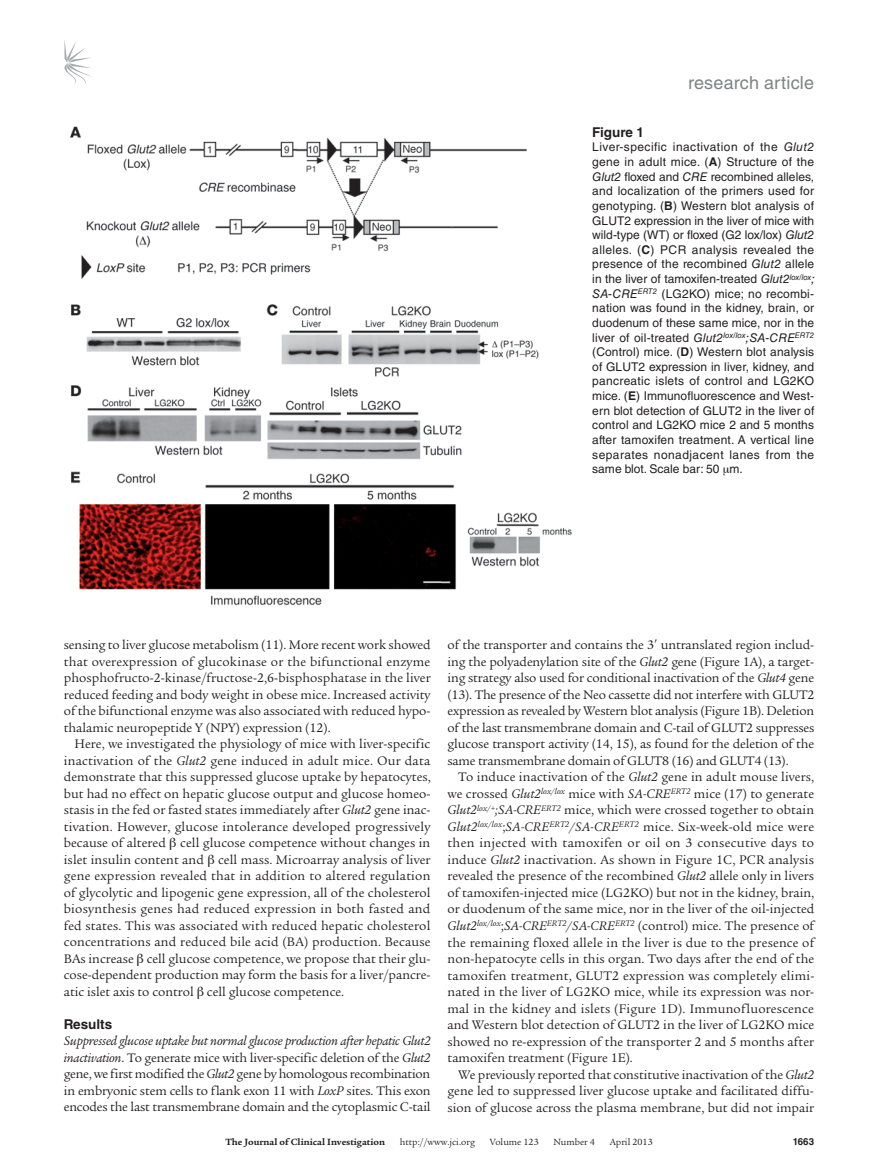
<style>
.page{position:relative;width:878px;height:1175px;background:#fff}
.page>*{position:absolute;margin:0;border:0;box-sizing:border-box;transform-origin:0 0}
.t1{font:18px "Helvetica LT Std";letter-spacing:.01em;color:#808285}
.t2{font:13.5px/16.5px "Legacy Serif Std";color:#231f20;text-align:justify}
.t3{font:700 13.5px "Helvetica LT Std";color:#231f20}
.t4{font:12px/14.7px "Helvetica LT Std";letter-spacing:.035em;color:#231f20;text-align:justify}
.t5{font:9.75px "Legacy Serif Std";color:#231f20}
.t6{font:700 9.75px "Legacy Serif Std";color:#231f20}
.t7{font:700 9.75px "Helvetica LT Std";color:#231f20}
.s1{font-style:italic}
.s2{font-weight:700}
</style>
<div class="page">
<svg style="left:64px;top:40px;width:27px;height:45px"></svg>
<img style="left:70px;top:126px;width:502px;height:480px">
<h1 class="t1" style="left:688px;top:73px;width:127px">research article</h1>
<p class="t3" style="left:592px;top:124px;width:53px">Figure 1</p>
<p class="t4" style="left:592px;top:140px;width:224px">Liver-specific inactivation of the <span class="s1">Glut2 </span>gene in adult mice. (<span class="s2">A</span>) Structure of the <span class="s1">Glut2</span> floxed and <span class="s1">CRE</span> recombined alleles, and localization of the primers used for genotyping. (<span class="s2">B</span>) Western blot analysis of GLUT2 expression in the liver of mice with wild-type (WT) or floxed (G2 lox/lox) <span class="s1">Glut2 </span>alleles. (<span class="s2">C</span>) PCR analysis revealed the presence of the recombined <span class="s1">Glut2</span> allele in the liver of tamoxifen-treated <span class="s1">Glut2</span><sup>lox/lox</sup><span class="s1">; SA-CRE</span><sup>ERT2</sup> (LG2KO) mice; no recombi&shy;nation was found in the kidney, brain, or duodenum of these same mice, nor in the liver of oil-treated <span class="s1">Glut2</span><sup>lox/lox</sup><span class="s1">;SA-CRE</span><sup>ERT2 </sup>(Control) mice. (<span class="s2">D</span>) Western blot analysis of GLUT2 expression in liver, kidney, and pancreatic islets of control and LG2KO mice. (<span class="s2">E</span>) Immunofluorescence and West&shy;ern blot detection of GLUT2 in the liver of control and LG2KO mice 2 and 5 months after tamoxifen treatment. A vertical line separates nonadjacent lanes from the same blot. Scale bar: 50 m.</p>
<p class="t2" style="left:64px;top:637px;width:368px">sensing to liver glucose metabolism (11). More recent work showed that overexpression of glucokinase or the bifunctional enzyme phosphofructo-2-kinase/fructose-2,6-bisphosphatase in the liver reduced feeding and body weight in obese mice. Increased activity of the bifunctional enzyme was also associated with reduced hypo&shy;thalamic neuropeptide Y (NPY) expression (12).</p>
<p class="t2" style="left:64px;top:736px;width:368px;text-indent:11px">Here, we investigated the physiology of mice with liver-specific inactivation of the <span class="s1">Glut2</span> gene induced in adult mice. Our data demonstrate that this suppressed glucose uptake by hepatocytes, but had no effect on hepatic glucose output and glucose homeo&shy;stasis in the fed or fasted states immediately after <span class="s1">Glut2</span> gene inac&shy;tivation. However, glucose intolerance developed progressively because of altered cell glucose competence without changes in islet insulin content and cell mass. Microarray analysis of liver gene expression revealed that in addition to altered regulation of glycolytic and lipogenic gene expression, all of the cholesterol biosynthesis genes had reduced expression in both fasted and fed states. This was associated with reduced hepatic cholesterol concentrations and reduced bile acid (BA) production. Because BAs increase cell glucose competence, we propose that their glu&shy;cose-dependent production may form the basis for a liver/pancre&shy;atic islet axis to control cell glucose competence.</p>
<p class="t3" style="left:64px;top:1016px;width:50px">Results</p>
<p class="t2" style="left:64px;top:1033px;width:368px"><span class="s1">Suppressed glucose uptake but normal glucose production after hepatic Glut2 inactivation</span>. To generate mice with liver-specific deletion of the <span class="s1">Glut2 </span>gene, we first modified the <span class="s1">Glut2</span> gene by homologous recombination in embryonic stem cells to flank exon 11 with <span class="s1">LoxP</span> sites. This exon encodes the last transmembrane domain and the cytoplasmic C-tail</p>
<p class="t2" style="left:447px;top:637px;width:368px">of the transporter and contains the 3 untranslated region includ&shy;ing the polyadenylation site of the <span class="s1">Glut2</span> gene (Figure 1A), a target&shy;ing strategy also used for conditional inactivation of the <span class="s1">Glut4</span> gene (13). The presence of the Neo cassette did not interfere with GLUT2 expression as revealed by Western blot analysis (Figure 1B). Deletion of the last transmembrane domain and C-tail of GLUT2 suppresses glucose transport activity (14, 15), as found for the deletion of the same transmembrane domain of GLUT8 (16) and GLUT4 (13).</p>
<p class="t2" style="left:447px;top:769px;width:368px;text-indent:11px">To induce inactivation of the <span class="s1">Glut2</span> gene in adult mouse livers, we crossed <span class="s1">Glut2</span><sup>lox/lox</sup> mice with <span class="s1">SA-CRE</span><sup>ERT2</sup> mice (17) to generate <span class="s1">Glut2</span><sup>lox/+</sup><span class="s1">;SA-CRE</span><sup>ERT2</sup> mice, which were crossed together to obtain <span class="s1">Glut2</span><sup>lox/lox</sup>;<span class="s1">SA-CRE</span><sup>ERT2</sup><span class="s1">/SA-CRE</span><sup>ERT2</sup> mice. Six-week-old mice were then injected with tamoxifen or oil on 3 consecutive days to induce <span class="s1">Glut2</span> inactivation. As shown in Figure 1C, PCR analysis revealed the presence of the recombined <span class="s1">Glut2</span> allele only in livers of tamoxifen-injected mice (LG2KO) but not in the kidney, brain, or duodenum of the same mice, nor in the liver of the oil-injected <span class="s1">Glut2</span><sup>lox/lox</sup>;<span class="s1">SA-CRE</span><sup>ERT2</sup><span class="s1">/SA-CRE</span><sup>ERT2</sup> (control) mice. The presence of the remaining floxed allele in the liver is due to the presence of non-hepatocyte cells in this organ. Two days after the end of the tamoxifen treatment, GLUT2 expression was completely elimi&shy;nated in the liver of LG2KO mice, while its expression was nor&shy;mal in the kidney and islets (Figure 1D). Immunofluorescence and Western blot detection of GLUT2 in the liver of LG2KO mice showed no re-expression of the transporter 2 and 5 months after tamoxifen treatment (Figure 1E).</p>
<p class="t2" style="left:447px;top:1066px;width:368px;text-indent:11px">We previously reported that constitutive inactivation of the <span class="s1">Glut2 </span>gene led to suppressed liver glucose uptake and facilitated diffu&shy;sion of glucose across the plasma membrane, but did not impair</p>
<p class="t6" style="left:225px;top:1135px;width:161px">The Journal of Clinical Investigation</p>
<p class="t5" style="left:400px;top:1136px;width:77px">http://www.jci.org</p>
<p class="t5" style="left:489px;top:1136px;width:50px">Volume 123</p>
<p class="t5" style="left:553px;top:1136px;width:43px">Number 4</p>
<p class="t5" style="left:609px;top:1136px;width:45px">April 2013</p>
<p class="t7" style="left:792px;top:1135px;width:23px">1663</p>
</div>
